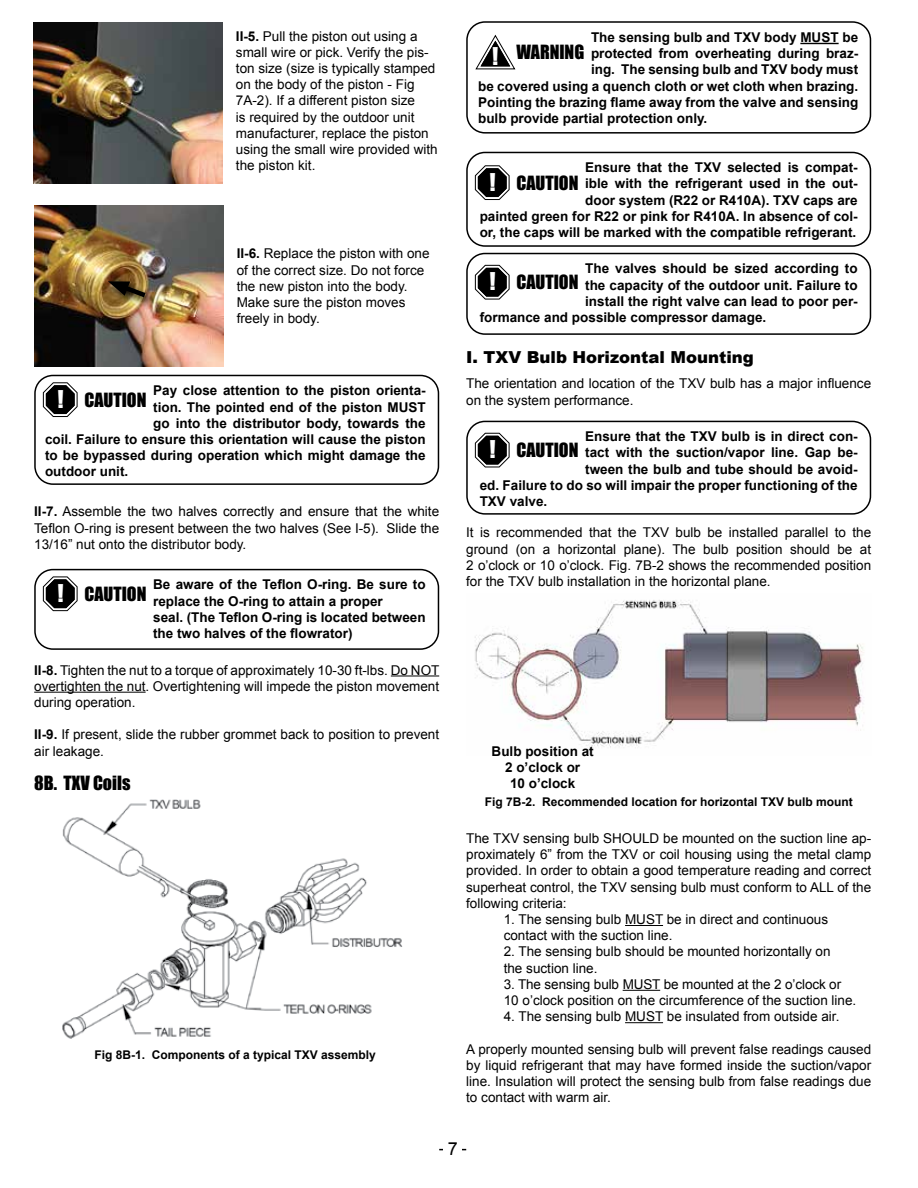
<style>
.page{position:relative;width:918px;height:1188px;background:#fff}
.page>*{position:absolute;margin:0;border:0;box-sizing:border-box;transform-origin:0 0}
.t1{font:18px "Impact";color:#000}
.t2{font:18px "Arial";color:#000}
.t3{font:900 16.5px "Arial";color:#000}
.t4{font:13.5px/16.2px "Arial";color:#000}
.t5{font:700 13.5px/16.2px "Arial";color:#000}
.t6{font:700 12px "Arial";color:#000}
.s1{font-weight:700}
.s2{font-size:22.5px;color:#fff}
</style>
<div class="page">
<div style="left:34px;top:569px;width:405px;height:81px;border:2px solid #000;border-radius:18px"></div>
<svg style="left:42px;top:576px;width:36px;height:36px"></svg>
<div style="left:46px;top:579px;width:29px;height:29px;border:3px solid #000;border-radius:8px"></div>
<div style="left:34px;top:375px;width:405px;height:110px;border:2px solid #000;border-radius:18px"></div>
<svg style="left:42px;top:382px;width:36px;height:35px"></svg>
<div style="left:46px;top:385px;width:29px;height:29px;border:3px solid #000;border-radius:8px"></div>
<img style="left:34px;top:206px;width:189px;height:160px">
<svg style="left:105px;top:277px;width:51px;height:32px"></svg>
<svg style="left:108px;top:280px;width:43px;height:21px"></svg>
<hr style="left:391px;top:675px;width:48px;height:1px;background:#000">
<hr style="left:34px;top:692px;width:112px;height:1px;background:#000">
<div style="left:466px;top:152px;width:405px;height:95px;border:2px solid #000;border-radius:18px"></div>
<svg style="left:474px;top:165px;width:36px;height:35px"></svg>
<div style="left:478px;top:168px;width:29px;height:29px;border:3px solid #000;border-radius:8px"></div>
<div style="left:466px;top:21px;width:405px;height:113px;border:2px solid #000;border-radius:18px"></div>
<hr style="left:800px;top:43px;width:39px;height:1px;background:#000">
<svg style="left:475px;top:34px;width:41px;height:36px"></svg>
<img style="left:62px;top:799px;width:341px;height:240px">
<div style="left:466px;top:253px;width:405px;height:82px;border:2px solid #000;border-radius:18px"></div>
<svg style="left:474px;top:264px;width:36px;height:36px"></svg>
<div style="left:478px;top:268px;width:29px;height:29px;border:3px solid #000;border-radius:8px"></div>
<div style="left:466px;top:421px;width:405px;height:94px;border:2px solid #000;border-radius:18px"></div>
<svg style="left:474px;top:432px;width:36px;height:36px"></svg>
<img style="left:33px;top:23px;width:189px;height:160px">
<hr style="left:625px;top:925px;width:38px;height:1px;background:#000">
<hr style="left:623px;top:990px;width:37px;height:1px;background:#000">
<hr style="left:625px;top:1022px;width:38px;height:1px;background:#000">
<img style="left:475px;top:600px;width:389px;height:148px">
<p class="t4" style="left:236px;top:28px;width:203px"><span class="s1">II-5.</span> Pull the piston out using a small wire or pick. Verify the pis&shy;ton size (size is typically stamped on the body of the piston - Fig<br>7A-2). If a different piston size<br>is required by the outdoor unit manufacturer, replace the piston using the small wire provided with the piston kit.</p>
<p class="t4" style="left:237px;top:246px;width:194px"><span class="s1">II-6.</span> Replace the piston with one of the correct size. Do not force the new piston into the body.<br>Make sure the piston moves freely in body.</p>
<p class="t5" style="left:153px;top:383px;width:274px">Pay close attention to the piston orienta-</p>
<p class="t5" style="left:153px;top:399px;width:274px">tion. The pointed end of the piston MUST</p>
<p class="t5" style="left:153px;top:415px;width:274px">go into the distributor body, towards the</p>
<p class="t5" style="left:45px;top:431px;width:382px">coil. Failure to ensure this orientation will cause the piston</p>
<p class="t5" style="left:45px;top:447px;width:382px">to be bypassed during operation which might damage the</p>
<p class="t5" style="left:45px;top:464px;width:85px">outdoor unit.</p>
<h1 class="t1" style="left:57px;top:386px;width:91px"><span class="s2">!</span> CAUTION</h1>
<p class="t4" style="left:34px;top:503px;width:406px;text-align:justify"><span class="s1">II-7.</span> Assemble the two halves correctly and ensure that the white Teflon O-ring is present between the two halves (See I-5). Slide the 13/16” nut onto the distributor body.</p>
<p class="t5" style="left:153px;top:577px;width:274px">Be aware of the Teflon O-ring. Be sure to replace the O-ring to attain a proper<br>seal. (The Teflon O-ring is located between the two halves of the flowrator)</p>
<h1 class="t1" style="left:57px;top:580px;width:91px"><span class="s2">!</span> CAUTION</h1>
<p class="t4" style="left:34px;top:662px;width:407px;text-align:justify"><span class="s1">II-8.</span> Tighten the nut to a torque of approximately 10-30 ft-lbs. Do NOT overtighten the nut. Overtightening will impede the piston movement during operation.</p>
<p class="t4" style="left:34px;top:726px;width:407px"><span class="s1">II-9.</span> If present, slide the rubber grommet back to position to prevent air leakage.</p>
<h1 class="t1" style="left:34px;top:769px;width:98px">8B. TXV Coils</h1>
<p class="t6" style="left:94px;top:1046px;width:283px">Fig 8B-1. Components of a typical TXV assembly</p>
<p class="t5" style="left:591px;top:29px;width:269px">The sensing bulb and TXV body MUST be</p>
<p class="t5" style="left:591px;top:46px;width:269px">protected from overheating during braz-</p>
<p class="t5" style="left:591px;top:62px;width:269px">ing. The sensing bulb and TXV body must</p>
<p class="t5" style="left:478px;top:78px;width:382px">be covered using a quench cloth or wet cloth when brazing.</p>
<p class="t5" style="left:478px;top:94px;width:382px">Pointing the brazing flame away from the valve and sensing</p>
<p class="t5" style="left:478px;top:110px;width:231px">bulb provide partial protection only.</p>
<h1 class="t1" style="left:492px;top:38px;width:94px"><span class="s2">!</span> WARNING</h1>
<p class="t5" style="left:480px;top:160px;width:379px;text-align:right">Ensure that the TXV selected is compat-<br>ible with the refrigerant used in the out-<br>door system (R22 or R410A). TXV caps are<br>painted green for R22 or pink for R410A. In absence of col&shy;or, the caps will be marked with the compatible refrigerant.</p>
<h1 class="t1" style="left:489px;top:169px;width:91px"><span class="s2">!</span> CAUTION</h1>
<p class="t5" style="left:585px;top:261px;width:274px">The valves should be sized according to</p>
<p class="t5" style="left:585px;top:277px;width:274px">the capacity of the outdoor unit. Failure to</p>
<p class="t5" style="left:585px;top:293px;width:274px">install the right valve can lead to poor per-</p>
<p class="t5" style="left:480px;top:309px;width:288px">formance and possible compressor damage.</p>
<h1 class="t1" style="left:489px;top:268px;width:91px"><span class="s2">!</span> CAUTION</h1>
<p class="t3" style="left:466px;top:345px;width:289px">I. TXV Bulb Horizontal Mounting</p>
<p class="t4" style="left:466px;top:376px;width:406px">The orientation and location of the TXV bulb has a major influence on the system performance.</p>
<p class="t5" style="left:585px;top:429px;width:274px">Ensure that the TXV bulb is in direct con-</p>
<p class="t5" style="left:585px;top:445px;width:274px">tact with the suction/vapor line. Gap be-</p>
<p class="t5" style="left:585px;top:461px;width:274px">tween the bulb and tube should be avoid-</p>
<p class="t5" style="left:480px;top:477px;width:380px">ed. Failure to do so will impair the proper functioning of the</p>
<p class="t5" style="left:480px;top:493px;width:69px">TXV valve.</p>
<h1 class="t1" style="left:489px;top:436px;width:91px"><span class="s2">!</span> CAUTION</h1>
<p class="t4" style="left:466px;top:525px;width:406px;text-align:justify">It is recommended that the TXV bulb be installed parallel to the ground (on a horizontal plane). The bulb position should be at 2 o’clock or 10 o’clock. Fig. 7B-2 shows the recommended position for the TXV bulb installation in the horizontal plane.</p>
<p class="t5" style="left:492px;top:743px;width:104px;text-align:center">Bulb position at<br>2 o’clock or<br>10 o’clock</p>
<p class="t6" style="left:485px;top:793px;width:370px">Fig 7B-2. Recommended location for horizontal TXV bulb mount</p>
<p class="t4" style="left:466px;top:830px;width:406px;text-align:justify">The TXV sensing bulb SHOULD be mounted on the suction line ap&shy;proximately 6” from the TXV or coil housing using the metal clamp provided. In order to obtain a good temperature reading and correct superheat control, the TXV sensing bulb must conform to ALL of the following criteria:</p>
<p class="t4" style="left:504px;top:911px;width:326px">1. The sensing bulb MUST be in direct and continuous contact with the suction line.</p>
<p class="t4" style="left:504px;top:944px;width:328px">2. The sensing bulb should be mounted horizontally on the suction line.</p>
<p class="t4" style="left:504px;top:976px;width:354px">3. The sensing bulb MUST be mounted at the 2 o’clock or<br>10 o’clock position on the circumference of the suction line.</p>
<p class="t4" style="left:504px;top:1008px;width:337px">4. The sensing bulb MUST be insulated from outside air.</p>
<p class="t4" style="left:466px;top:1041px;width:406px;text-align:justify">A properly mounted sensing bulb will prevent false readings caused by liquid refrigerant that may have formed inside the suction/vapor line. Insulation will protect the sensing bulb from false readings due to contact with warm air.</p>
<h1 class="t2" style="left:448px;top:1136px;width:12px">7</h1>
</div>
